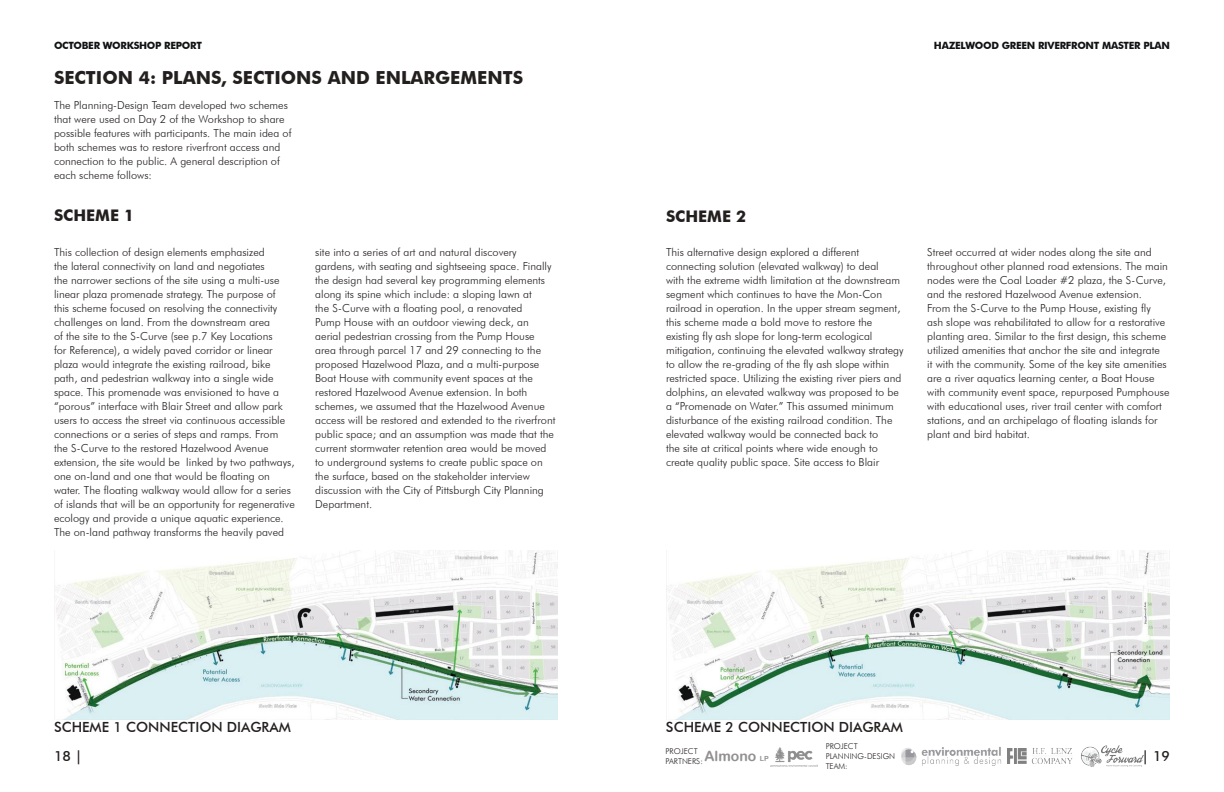
<style>
.page{position:relative;width:1224px;height:792px;background:#fff}
.page>*{position:absolute;margin:0;border:0;box-sizing:border-box;transform-origin:0 0}
.t1{font:700 18px "Futura BT";color:#241f1f}
.t2{font:700 16px "Futura BT";color:#241f1f}
.t3{font:500 14px "Futura BT";color:#241f1f}
.t4{font:300 11px/14px "Futura BT";color:#241f1f}
.t5{font:700 10px "Futura BT";letter-spacing:-.025em;color:#111213}
.t6{font:300 8px/10px "Futura BT";color:#241f1f}
</style>
<div class="page">
<img style="left:770px;top:747px;width:47px;height:20px">
<img style="left:901px;top:747px;width:101px;height:19px">
<img style="left:1081px;top:745px;width:63px;height:22px">
<img style="left:1008px;top:749px;width:64px;height:15px">
<img style="left:54px;top:551px;width:504px;height:168px">
<img style="left:666px;top:551px;width:504px;height:168px">
<p class="t5" style="left:54px;top:39px;width:149px">OCTOBER WORKSHOP REPORT</p>
<p class="t5" style="left:934px;top:39px;width:238px">HAZELWOOD GREEN RIVERFRONT MASTER PLAN</p>
<h1 class="t1" style="left:54px;top:67px;width:471px">SECTION 4: PLANS, SECTIONS AND ENLARGEMENTS</h1>
<p class="t4" style="left:54px;top:98px;width:239px">The Planning-Design Team developed two schemes that were used on Day 2 of the Workshop to share possible features with participants. The main idea of both schemes was to restore riverfront access and connection to the public. A general description of each scheme follows:</p>
<h2 class="t2" style="left:54px;top:206px;width:82px">SCHEME 1</h2>
<p class="t4" style="left:54px;top:245px;width:242px">This collection of design elements emphasized<br>the lateral connectivity on land and negotiates<br>the narrower sections of the site using a multi-use linear plaza promenade strategy. The purpose of<br>this scheme focused on resolving the connectivity challenges on land. From the downstream area<br>of the site to the S-Curve (see p.7 Key Locations<br>for Reference), a widely paved corridor or linear plaza would integrate the existing railroad, bike path, and pedestrian walkway into a single wide space. This promenade was envisioned to have a “porous” interface with Blair Street and allow park users to access the street via continuous accessible connections or a series of steps and ramps. From the S-Curve to the restored Hazelwood Avenue extension, the site would be linked by two pathways, one on-land and one that would be floating on water. The floating walkway would allow for a series of islands that will be an opportunity for regenerative ecology and provide a unique aquatic experience.<br>The on-land pathway transforms the heavily paved</p>
<p class="t4" style="left:315px;top:245px;width:242px">site into a series of art and natural discovery gardens, with seating and sightseeing space. Finally the design had several key programming elements along its spine which include: a sloping lawn at<br>the S-Curve with a floating pool, a renovated<br>Pump House with an outdoor viewing deck, an aerial pedestrian crossing from the Pump House area through parcel 17 and 29 connecting to the proposed Hazelwood Plaza, and a multi-purpose Boat House with community event spaces at the restored Hazelwood Avenue extension. In both schemes, we assumed that the Hazelwood Avenue access will be restored and extended to the riverfront public space; and an assumption was made that the current stormwater retention area would be moved to underground systems to create public space on the surface, based on the stakeholder interview discussion with the City of Pittsburgh City Planning Department.</p>
<h2 class="t2" style="left:666px;top:207px;width:82px">SCHEME 2</h2>
<p class="t4" style="left:666px;top:245px;width:239px">This alternative design explored a different connecting solution (elevated walkway) to deal<br>with the extreme width limitation at the downstream segment which continues to have the Mon-Con railroad in operation. In the upper stream segment, this scheme made a bold move to restore the existing fly ash slope for long-term ecological mitigation, continuing the elevated walkway strategy to allow the re-grading of the fly ash slope within restricted space. Utilizing the existing river piers and dolphins, an elevated walkway was proposed to be a “Promenade on Water.” This assumed minimum disturbance of the existing railroad condition. The elevated walkway would be connected back to<br>the site at critical points where wide enough to create quality public space. Site access to Blair</p>
<p class="t4" style="left:927px;top:245px;width:244px">Street occurred at wider nodes along the site and throughout other planned road extensions. The main nodes were the Coal Loader #2 plaza, the S-Curve, and the restored Hazelwood Avenue extension.<br>From the S-Curve to the Pump House, existing fly ash slope was rehabilitated to allow for a restorative planting area. Similar to the first design, this scheme utilized amenities that anchor the site and integrate<br>it with the community. Some of the key site amenities are a river aquatics learning center, a Boat House with community event space, repurposed Pumphouse with educational uses, river trail center with comfort stations, and an archipelago of floating islands for plant and bird habitat.</p>
<p class="t3" style="left:54px;top:719px;width:238px">SCHEME 1 CONNECTION DIAGRAM</p>
<p class="t3" style="left:666px;top:719px;width:238px">SCHEME 2 CONNECTION DIAGRAM</p>
<p class="t6" style="left:666px;top:746px;width:105px">PROJECT<br>PARTNERS: <sup>Almono</sup> <sup>LP</sup></p>
<p class="t6" style="left:826px;top:741px;width:71px">PROJECT<br>PLANNING-DESIGN<br>TEAM:</p>
<p class="t3" style="left:54px;top:748px;width:30px">18 |</p>
<p class="t3" style="left:1142px;top:748px;width:30px">| 19</p>
</div>
